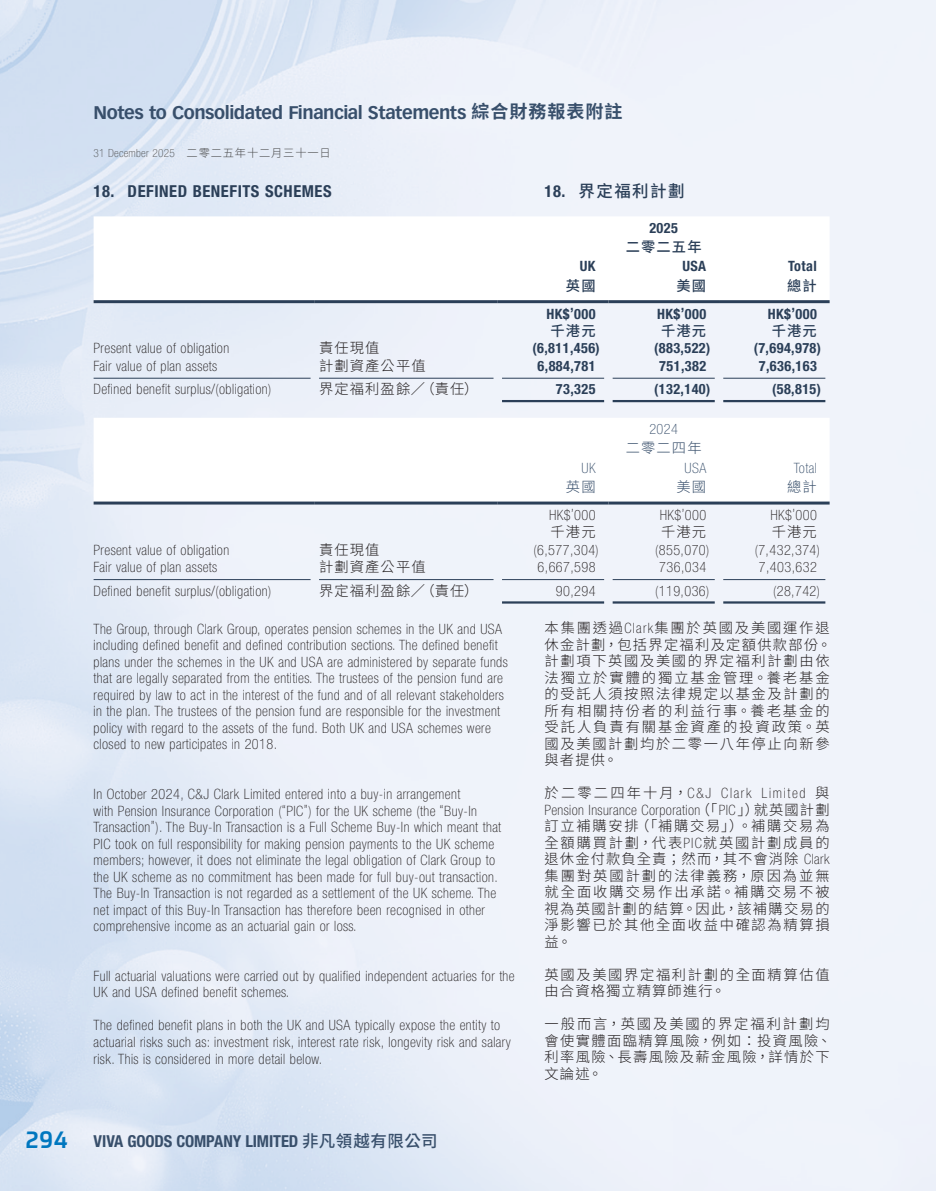
<style>
.page{position:relative;width:936px;height:1191px;background:#fff}
.page>*{position:absolute;margin:0;border:0;box-sizing:border-box;transform-origin:0 0}
.t1{font:700 18px "Vectora LT Std";letter-spacing:-.025em;color:#384f6b}
.t2{font:700 condensed 16.5px "Helvetica Neue LT Std";letter-spacing:-.01em;color:#384f6b}
.Heading_1{font:700 condensed 16.5px "Helvetica Neue LT Std";letter-spacing:.035em;color:#2b3f58}
.C_Heading_1{font:500 16.5px "Source Han Sans TC";letter-spacing:.085em;color:#2b3f58}
.Body_Text{font:100 condensed 14.25px/16.5px "Helvetica Neue LT Std";letter-spacing:.03em;color:#231f20}
.C_Body_Text{font:300 14.25px/16.5px "Source Han Sans TC";letter-spacing:.115em;color:#231f20}
.Body_Text-2{font:700 condensed 14.25px "Helvetica Neue LT Std";letter-spacing:.03em;color:#2b3f58}
.C_Body_Text-2{font:300 14.25px/16.5px "Source Han Sans TC";letter-spacing:.095em;color:#231f20}
.Body_Text-3{font:300 14.25px "Source Han Sans TC";letter-spacing:.08em;color:#231f20}
.Body_Text-4{font:500 14.25px "Source Han Sans TC";letter-spacing:.08em;color:#2b3f58}
.Body_Text-5{font:100 condensed 14.25px "Helvetica Neue LT Std";letter-spacing:.03em;color:#384f6b}
.Body_Text-6{font:300 14.25px "Source Han Sans TC";letter-spacing:.08em;color:#384f6b}
.t3{font:100 condensed 11.25px "Helvetica Neue LT Std";letter-spacing:.025em;color:#4b4c4d}
.s1{font-family:"Source Han Sans TC"}
.s2{font-family:"Source Han Sans TC";font-weight:300;font-stretch:normal}
.s3{font-family:"Helvetica Neue LT Std";font-weight:700;font-stretch:condensed}
.s4{font-family:"Helvetica Neue LT Std";font-weight:100;font-stretch:condensed}
.s5{font-family:"Prometo";font-weight:500;font-stretch:normal;font-size:24px;color:#0077bf}
.s6{font-family:"Source Han Sans TC";font-weight:500;font-stretch:normal}
</style>
<div class="page">
<img style="left:0;top:0;width:935px;height:1191px">
<svg style="left:94px;top:216px;width:735px;height:84px"></svg>
<hr style="left:94px;top:300px;width:221px;height:3px;background:#2b3f58">
<hr style="left:315px;top:300px;width:182px;height:3px;background:#2b3f58">
<hr style="left:497px;top:300px;width:111px;height:3px;background:#2b3f58">
<hr style="left:608px;top:300px;width:111px;height:3px;background:#2b3f58">
<hr style="left:719px;top:300px;width:110px;height:3px;background:#2b3f58">
<hr style="left:94px;top:378px;width:216px;height:1px;background:#2b3f58">
<hr style="left:319px;top:378px;width:174px;height:1px;background:#2b3f58">
<hr style="left:502px;top:378px;width:102px;height:1px;background:#2b3f58">
<hr style="left:612px;top:378px;width:102px;height:1px;background:#2b3f58">
<hr style="left:723px;top:378px;width:102px;height:1px;background:#2b3f58">
<hr style="left:502px;top:400px;width:102px;height:2px;background:#2b3f58">
<hr style="left:612px;top:400px;width:102px;height:2px;background:#2b3f58">
<hr style="left:723px;top:400px;width:102px;height:2px;background:#2b3f58">
<svg style="left:94px;top:418px;width:735px;height:83px"></svg>
<hr style="left:94px;top:501px;width:221px;height:3px;background:#2b3f58">
<hr style="left:315px;top:501px;width:182px;height:3px;background:#2b3f58">
<hr style="left:497px;top:501px;width:111px;height:3px;background:#2b3f58">
<hr style="left:608px;top:501px;width:111px;height:3px;background:#2b3f58">
<hr style="left:719px;top:501px;width:110px;height:3px;background:#2b3f58">
<hr style="left:94px;top:579px;width:216px;height:1px;background:#2b3f58">
<hr style="left:319px;top:579px;width:174px;height:1px;background:#2b3f58">
<hr style="left:502px;top:579px;width:102px;height:1px;background:#2b3f58">
<hr style="left:612px;top:579px;width:102px;height:1px;background:#2b3f58">
<hr style="left:723px;top:579px;width:102px;height:1px;background:#2b3f58">
<hr style="left:502px;top:601px;width:102px;height:2px;background:#2b3f58">
<hr style="left:612px;top:601px;width:102px;height:2px;background:#2b3f58">
<hr style="left:723px;top:601px;width:102px;height:2px;background:#2b3f58">
<p class="t1" style="left:94px;top:102px;width:530px">Notes to Consolidated Financial Statements <span class="s1">綜合財務報表附註</span></p>
<p class="t3" style="left:94px;top:147px;width:239px">31 December 2025<span class="s2">　二零二五年十二月三十一日</span></p>
<p class="C_Heading_1" style="left:544px;top:182px;width:141px"><span class="s3">18.</span> 界定福利計劃</p>
<p class="Heading_1" style="left:94px;top:181px;width:239px">18. DEFINED BENEFITS SCHEMES</p>
<p class="Body_Text-2" style="left:649px;top:219px;width:30px">2025</p>
<p class="Body_Text-4" style="left:625px;top:239px;width:77px">二零二五年</p>
<p class="Body_Text-2" style="left:580px;top:258px;width:17px">UK</p>
<p class="Body_Text-2" style="left:682px;top:258px;width:25px">USA</p>
<p class="Body_Text-2" style="left:788px;top:258px;width:30px">Total</p>
<p class="Body_Text-4" style="left:566px;top:277px;width:31px">英國</p>
<p class="Body_Text-4" style="left:676px;top:277px;width:31px">美國</p>
<p class="Body_Text-4" style="left:787px;top:277px;width:31px">總計</p>
<p class="Body_Text-2" style="left:546px;top:305px;width:51px">HK$’000</p>
<p class="Body_Text-2" style="left:657px;top:305px;width:51px">HK$’000</p>
<p class="Body_Text-2" style="left:767px;top:305px;width:51px">HK$’000</p>
<p class="Body_Text-4" style="left:550px;top:323px;width:47px">千港元</p>
<p class="Body_Text-4" style="left:661px;top:323px;width:47px">千港元</p>
<p class="Body_Text-4" style="left:771px;top:323px;width:47px">千港元</p>
<p class="Body_Text" style="left:94px;top:340px;width:137px">Present value of obligation</p>
<p class="Body_Text-3" style="left:319px;top:340px;width:62px">責任現值</p>
<p class="Body_Text-2" style="left:532px;top:339px;width:69px">(6,811,456)</p>
<p class="Body_Text-2" style="left:654px;top:339px;width:58px">(883,522)</p>
<p class="Body_Text-2" style="left:753px;top:339px;width:69px">(7,694,978)</p>
<p class="Body_Text" style="left:94px;top:357px;width:125px">Fair value of plan assets</p>
<p class="Body_Text-3" style="left:319px;top:357px;width:108px">計劃資產公平值</p>
<p class="Body_Text-2" style="left:537px;top:357px;width:60px">6,884,781</p>
<p class="Body_Text-2" style="left:659px;top:357px;width:48px">751,382</p>
<p class="Body_Text-2" style="left:758px;top:357px;width:60px">7,636,163</p>
<p class="Body_Text" style="left:94px;top:381px;width:179px">Defined benefit surplus/(obligation)</p>
<p class="Body_Text-3" style="left:319px;top:381px;width:161px">界定福利盈餘／（責任）</p>
<p class="Body_Text-2" style="left:556px;top:380px;width:41px">73,325</p>
<p class="Body_Text-2" style="left:654px;top:380px;width:58px">(132,140)</p>
<p class="Body_Text-2" style="left:772px;top:380px;width:50px">(58,815)</p>
<p class="Body_Text-5" style="left:649px;top:421px;width:30px">2024</p>
<p class="Body_Text-6" style="left:625px;top:440px;width:77px">二零二四年</p>
<p class="Body_Text-5" style="left:581px;top:460px;width:16px">UK</p>
<p class="Body_Text-5" style="left:684px;top:460px;width:23px">USA</p>
<p class="Body_Text-5" style="left:793px;top:460px;width:25px">Total</p>
<p class="Body_Text-6" style="left:566px;top:479px;width:31px">英國</p>
<p class="Body_Text-6" style="left:676px;top:479px;width:31px">美國</p>
<p class="Body_Text-6" style="left:787px;top:479px;width:31px">總計</p>
<p class="Body_Text" style="left:549px;top:507px;width:48px">HK$’000</p>
<p class="Body_Text" style="left:659px;top:507px;width:48px">HK$’000</p>
<p class="Body_Text" style="left:770px;top:507px;width:48px">HK$’000</p>
<p class="Body_Text-3" style="left:550px;top:524px;width:47px">千港元</p>
<p class="Body_Text-3" style="left:661px;top:524px;width:47px">千港元</p>
<p class="Body_Text-3" style="left:771px;top:524px;width:47px">千港元</p>
<p class="Body_Text" style="left:94px;top:541px;width:137px">Present value of obligation</p>
<p class="Body_Text-3" style="left:319px;top:541px;width:62px">責任現值</p>
<p class="Body_Text" style="left:533px;top:541px;width:67px">(6,577,304)</p>
<p class="Body_Text" style="left:655px;top:541px;width:56px">(855,070)</p>
<p class="Body_Text" style="left:754px;top:541px;width:67px">(7,432,374)</p>
<p class="Body_Text" style="left:94px;top:558px;width:125px">Fair value of plan assets</p>
<p class="Body_Text-3" style="left:319px;top:558px;width:108px">計劃資產公平值</p>
<p class="Body_Text" style="left:537px;top:558px;width:60px">6,667,598</p>
<p class="Body_Text" style="left:659px;top:558px;width:48px">736,034</p>
<p class="Body_Text" style="left:758px;top:558px;width:60px">7,403,632</p>
<p class="Body_Text" style="left:94px;top:582px;width:179px">Defined benefit surplus/(obligation)</p>
<p class="Body_Text-3" style="left:319px;top:582px;width:161px">界定福利盈餘／（責任）</p>
<p class="Body_Text" style="left:556px;top:582px;width:41px">90,294</p>
<p class="Body_Text" style="left:655px;top:582px;width:56px">(119,036)</p>
<p class="Body_Text" style="left:773px;top:582px;width:48px">(28,742)</p>
<p class="Body_Text" style="left:94px;top:620px;width:415px">The Group, through Clark Group, operates pension schemes in the UK and USA including defined benefit and defined contribution sections. The defined benefit plans under the schemes in the UK and USA are administered by separate funds that are legally separated from the entities. The trustees of the pension fund are required by law to act in the interest of the fund and of all relevant stakeholders in the plan. The trustees of the pension fund are responsible for the investment policy with regard to the assets of the fund. Both UK and USA schemes were closed to new participates in 2018.</p>
<p class="Body_Text" style="left:94px;top:785px;width:409px">In October 2024, C&amp;J Clark Limited entered into a buy-in arrangement<br>with Pension Insurance Corporation (“PIC”) for the UK scheme (the “Buy-In Transaction”). The Buy-In Transaction is a Full Scheme Buy-In which meant that PIC took on full responsibility for making pension payments to the UK scheme members; however, it does not eliminate the legal obligation of Clark Group to the UK scheme as no commitment has been made for full buy-out transaction.<br>The Buy-In Transaction is not regarded as a settlement of the UK scheme. The net impact of this Buy-In Transaction has therefore been recognised in other comprehensive income as an actuarial gain or loss.</p>
<p class="Body_Text" style="left:94px;top:967px;width:422px">Full actuarial valuations were carried out by qualified independent actuaries for the<br>UK and USA defined benefit schemes.</p>
<p class="Body_Text" style="left:94px;top:1016px;width:419px">The defined benefit plans in both the UK and USA typically expose the entity to actuarial risks such as: investment risk, interest rate risk, longevity risk and salary risk. This is considered in more detail below.</p>
<p class="C_Body_Text" style="left:544px;top:620px;width:288px">本集團透過<span class="s4">Clark</span>集團於英國及美國運作退休金計劃，包括界定福利及定額供款部份。計劃項下英國及美國的界定福利計劃由依法獨立於實體的獨立基金管理。養老基金的受託人須按照法律規定以基金及計劃的所有相關持份者的利益行事。養老基金的受託人負責有關基金資產的投資政策。英國及美國計劃均於二零一八年停止向新參與者提供。</p>
<p class="C_Body_Text" style="left:544px;top:785px;width:286px;text-align:justify">於二零二四年十月，<span class="s4">C&amp;J Clark Limited</span> 與<span class="s4">Pension Insurance Corporation</span>（「<span class="s4">PIC</span>」）就英國計劃訂立補購安排（「補購交易」）。補購交易為全額購買計劃，代表<span class="s4">PIC</span>就英國計劃成員的退休金付款負全責；然而，其不會消除 <span class="s4">Clark</span>集團對英國計劃的法律義務，原因為並無就全面收購交易作出承諾。補購交易不被視為英國計劃的結算。因此，該補購交易的淨影響已於其他全面收益中確認為精算損益。</p>
<p class="C_Body_Text" style="left:544px;top:966px;width:286px">英國及美國界定福利計劃的全面精算估值由合資格獨立精算師進行。</p>
<p class="C_Body_Text-2" style="left:544px;top:1016px;width:288px">一般而言，英國及美國的界定福利計劃均會使實體面臨精算風險，例如：投資風險、利率風險、長壽風險及薪金風險，詳情於下文論述。</p>
<p class="t2" style="left:26px;top:1131px;width:413px"><span class="s5">294</span> VIVA GOODS COMPANY LIMITED <span class="s6">非凡領越有限公司</span></p>
</div>
